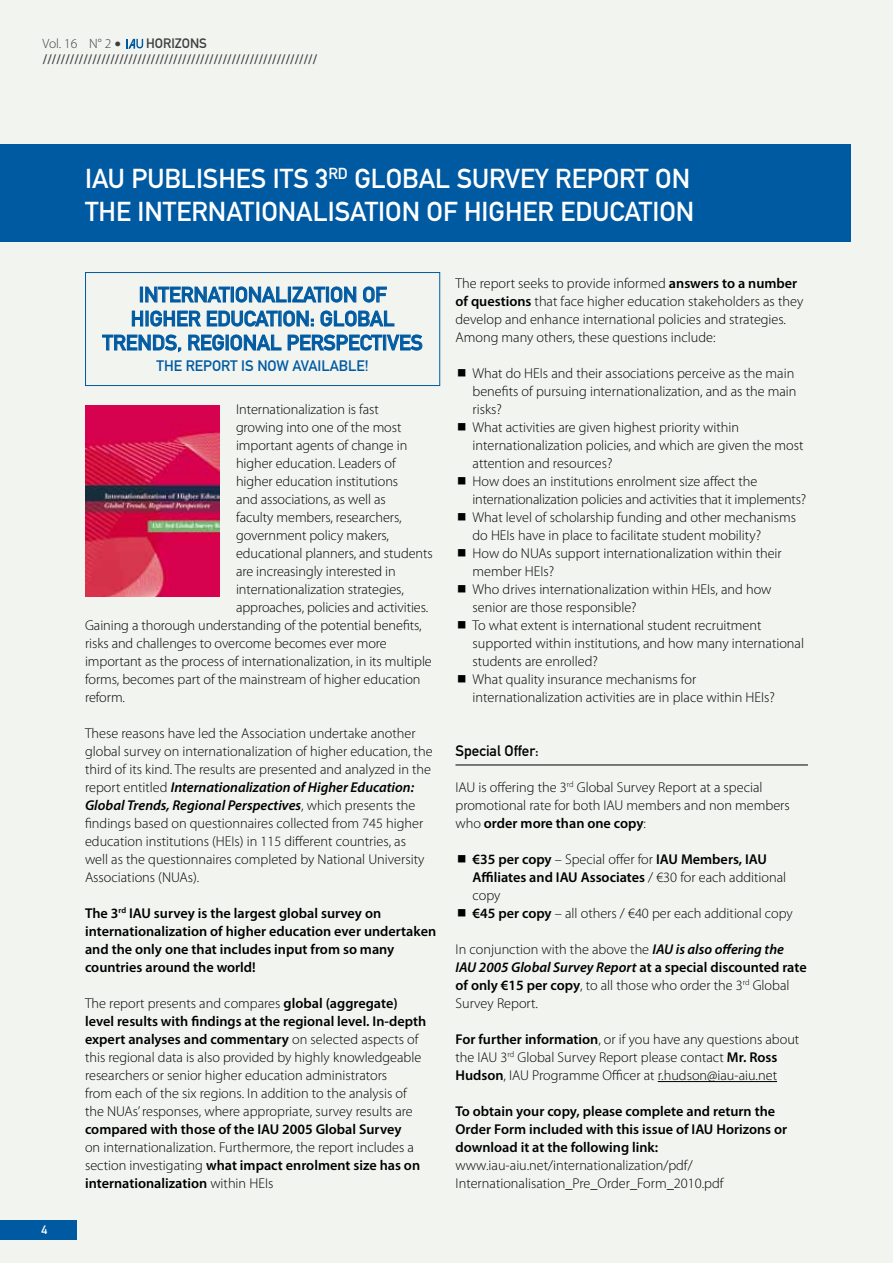
<style>
.page{position:relative;width:893px;height:1263px;background:#f2f4f0}
.page>*{position:absolute;margin:0;border:0;box-sizing:border-box;transform-origin:0 0}
.t1{font:27px/32.4px "DIN Mittelschrift Std";color:#fff}
.t2{font:21px "DIN Mittelschrift Std";color:#005aa2}
.t3{font:15px "DIN Mittelschrift Std";color:#005aa2}
.t4{font:15px "DIN Mittelschrift Std";color:#000}
.t5{font:300 14.25px/18px "Myriad Pro";color:#000}
.t6{font:600 14.25px/18px "Myriad Pro";color:#000}
.t7{font:13.5px/15.1px "DIN Mittelschrift Std";color:#3e3d40;text-align:center}
.t8{font:300 13.5px "Myriad Pro";color:#3e3d40}
.t9{font:12px "DIN Mittelschrift Std";color:#fff}
.s1{font-size:27px}
.s2{font-weight:600;font-style:italic}
.s3{font-weight:600}
</style>
<div class="page">
<div style="left:0;top:1220px;width:77px;height:20px;background:#005aa2"></div>
<svg style="left:126px;top:39px;width:17px;height:10px"></svg>
<div style="left:0;top:145px;width:850px;height:97px;background:#005aa2"></div>
<hr style="left:455px;top:765px;width:353px;height:1px;background:#000">
<hr style="left:658px;top:1081px;width:119px;height:1px;background:#000">
<div style="left:140px;top:287px;width:3px;height:15px;border:1px solid #005aa2"></div>
<svg style="left:145px;top:287px;width:85px;height:15px"></svg>
<div style="left:231px;top:287px;width:3px;height:15px;border:1px solid #005aa2"></div>
<svg style="left:236px;top:287px;width:50px;height:15px"></svg>
<div style="left:288px;top:287px;width:3px;height:15px;border:1px solid #005aa2"></div>
<svg style="left:292px;top:287px;width:33px;height:15px"></svg>
<div style="left:326px;top:287px;width:3px;height:15px;border:1px solid #005aa2"></div>
<svg style="left:331px;top:287px;width:25px;height:15px"></svg>
<svg style="left:363px;top:287px;width:24px;height:15px"></svg>
<svg style="left:132px;top:311px;width:69px;height:15px"></svg>
<svg style="left:207px;top:311px;width:107px;height:15px"></svg>
<svg style="left:321px;top:311px;width:73px;height:15px"></svg>
<svg style="left:102px;top:335px;width:79px;height:17px"></svg>
<svg style="left:188px;top:335px;width:93px;height:15px"></svg>
<svg style="left:288px;top:335px;width:134px;height:15px"></svg>
<div style="left:85px;top:272px;width:355px;height:114px;border:1px solid #005aa2"></div>
<img style="left:85px;top:405px;width:134px;height:191px">
<p class="t7" style="left:43px;top:36px;width:276px">HORIZONS /////////////////////////////////////////////////////////////</p>
<p class="t8" style="left:43px;top:36px;width:80px">Vol. 16 N° 2 <span class="s1">•</span></p>
<h1 class="t1" style="left:85px;top:163px;width:611px">IAU PUBLISHES ITS 3<sup>RD</sup> GLOBAL SURVEY REPORT ON<br>THE INTERNATIONALISATION OF HIGHER EDUCATION</h1>
<p class="t9" style="left:41px;top:1223px;width:7px">4</p>
<h2 class="t2" style="left:139px;top:282px;width:18px">INTERNATIONALIZATION</h2>
<h2 class="t2" style="left:362px;top:282px;width:13px">OF</h2>
<h2 class="t2" style="left:131px;top:306px;width:26px">HIGHER</h2>
<h2 class="t2" style="left:206px;top:306px;width:24px">EDUCATION</h2>
<h2 class="t2" style="left:310px;top:306px;width:36px">: GLOBAL</h2>
<h2 class="t2" style="left:102px;top:330px;width:24px">TRENDS</h2>
<h2 class="t2" style="left:177px;top:330px;width:36px">, REGIONAL</h2>
<h2 class="t2" style="left:287px;top:330px;width:25px">PERSPECTIVES</h2>
<p class="t3" style="left:157px;top:357px;width:39px">THE REPORT</p>
<p class="t3" style="left:241px;top:357px;width:28px">IS NOW</p>
<p class="t3" style="left:293px;top:357px;width:9px">AVAILABLE</p>
<p class="t3" style="left:365px;top:357px;width:5px">!</p>
<p class="t5" style="left:236px;top:400px;width:144px">Internationalization is fast</p>
<p class="t5" style="left:236px;top:418px;width:167px">growing into one of the most</p>
<p class="t5" style="left:236px;top:436px;width:173px">important agents of change in</p>
<p class="t5" style="left:236px;top:454px;width:161px">higher education. Leaders of</p>
<p class="t5" style="left:236px;top:472px;width:164px">higher education institutions</p>
<p class="t5" style="left:236px;top:490px;width:151px">and associations, as well as</p>
<p class="t5" style="left:236px;top:508px;width:167px">faculty members, researchers,</p>
<p class="t5" style="left:236px;top:526px;width:155px">government policy makers,</p>
<p class="t5" style="left:236px;top:544px;width:198px">educational planners, and students</p>
<p class="t5" style="left:236px;top:562px;width:161px">are increasingly interested in</p>
<p class="t5" style="left:236px;top:580px;width:169px">internationalization strategies,</p>
<p class="t5" style="left:236px;top:598px;width:194px">approaches, policies and activities.</p>
<p class="t5" style="left:85px;top:616px;width:338px">Gaining a thorough understanding of the potential benefits,</p>
<p class="t5" style="left:85px;top:634px;width:303px">risks and challenges to overcome becomes ever more</p>
<p class="t5" style="left:85px;top:652px;width:348px">important as the process of internationalization, in its multiple</p>
<p class="t5" style="left:85px;top:670px;width:337px">forms, becomes part of the mainstream of higher education</p>
<p class="t5" style="left:85px;top:688px;width:42px">reform.</p>
<p class="t5" style="left:85px;top:724px;width:349px">These reasons have led the Association undertake another global survey on internationalization of higher education, the third of its kind. The results are presented and analyzed in the report entitled <span class="s2">Internationalization of Higher Education:<br>Global Trends, Regional Perspectives</span>, which presents the findings based on questionnaires collected from 745 higher education institutions (HEIs) in 115 different countries, as well as the questionnaires completed by National University Associations (NUAs).</p>
<p class="t6" style="left:85px;top:904px;width:52px">The 3<sup>rd</sup> IAU</p>
<p class="t6" style="left:85px;top:904px;width:353px;text-indent:69px">survey is the largest global survey on internationalization of higher education ever undertaken and the only one that includes input from so many countries around the world!</p>
<p class="t5" style="left:85px;top:994px;width:343px">The report presents and compares <span class="s3">global (aggregate) level results with findings at the regional level. In-depth expert analyses and commentary</span> on selected aspects of this regional data is also provided by highly knowledgeable researchers or senior higher education administrators<br>from each of the six regions. In addition to the analysis of the NUAs’ responses, where appropriate, survey results are</p>
<p class="t6" style="left:85px;top:1120px;width:180px">compared with those of the IAU</p>
<p class="t6" style="left:282px;top:1120px;width:121px">2005 Global Survey</p>
<p class="t5" style="left:85px;top:1138px;width:337px">on internationalization. Furthermore, the report includes a section investigating <span class="s3">what impact enrolment size has on internationalization</span> within HEIs</p>
<p class="t5" style="left:455px;top:274px;width:349px">The report seeks to provide informed <span class="s3">answers to a number of questions</span> that face higher education stakeholders as they develop and enhance international policies and strategies.<br>Among many others, these questions include:</p>
<p class="t5" style="left:472px;top:364px;width:335px">What do HEIs and their associations perceive as the main benefits of pursuing internationalization, and as the main risks?<br>What activities are given highest priority within internationalization policies, and which are given the most attention and resources?<br>How does an institutions enrolment size affect the internationalization policies and activities that it implements?<br>What level of scholarship funding and other mechanisms do HEIs have in place to facilitate student mobility?<br>How do NUAs support internationalization within their member HEIs?<br>Who drives internationalization within HEIs, and how senior are those responsible?<br>To what extent is international student recruitment supported within institutions, and how many international students are enrolled?<br>What quality insurance mechanisms for internationalization activities are in place within HEIs?</p>
<p class="t4" style="left:455px;top:742px;width:85px">SPECIAL OFFER:</p>
<p class="t5" style="left:455px;top:778px;width:336px">IAU is offering the 3<sup>rd</sup> Global Survey Report at a special promotional rate for both IAU members and non members who <span class="s3">order more than one copy</span>:</p>
<p class="t5" style="left:472px;top:850px;width:192px"><span class="s3">€35 per copy</span> – Special offer for <span class="s3">IAU</span></p>
<p class="t6" style="left:681px;top:850px;width:72px">Members, IAU</p>
<p class="t6" style="left:472px;top:868px;width:92px">Affiliates and IAU</p>
<p class="t5" style="left:581px;top:868px;width:207px"><span class="s3">Associates</span> / €30 for each additional</p>
<p class="t5" style="left:472px;top:886px;width:322px">copy<br><span class="s3">€45 per copy</span> – all others / €40 per each additional copy</p>
<p class="t5" style="left:455px;top:940px;width:353px">In conjunction with the above the <span class="s2">IAU is also offering the IAU 2005 Global Survey Report</span> <span class="s3">at a special discounted rate of only €15 per copy</span>, to all those who order the 3<sup>rd</sup> Global Survey Report.</p>
<p class="t5" style="left:455px;top:1030px;width:345px"><span class="s3">For further information</span>, or if you have any questions about the IAU 3<sup>rd</sup> Global Survey Report please contact <span class="s3">Mr. Ross<br>Hudson</span>, IAU Programme Officer at r.hudson@iau-aiu.net</p>
<p class="t6" style="left:455px;top:1102px;width:321px">To obtain your copy, please complete and return the<br>Order Form included with this issue of IAU</p>
<p class="t6" style="left:716px;top:1120px;width:72px">Horizons or</p>
<p class="t6" style="left:455px;top:1138px;width:204px">download it at the following link:</p>
<p class="t5" style="left:455px;top:1156px;width:270px">www.iau-aiu.net/internationalization/pdf/<br>Internationalisation_Pre_Order_Form_2010.pdf</p>
</div>
